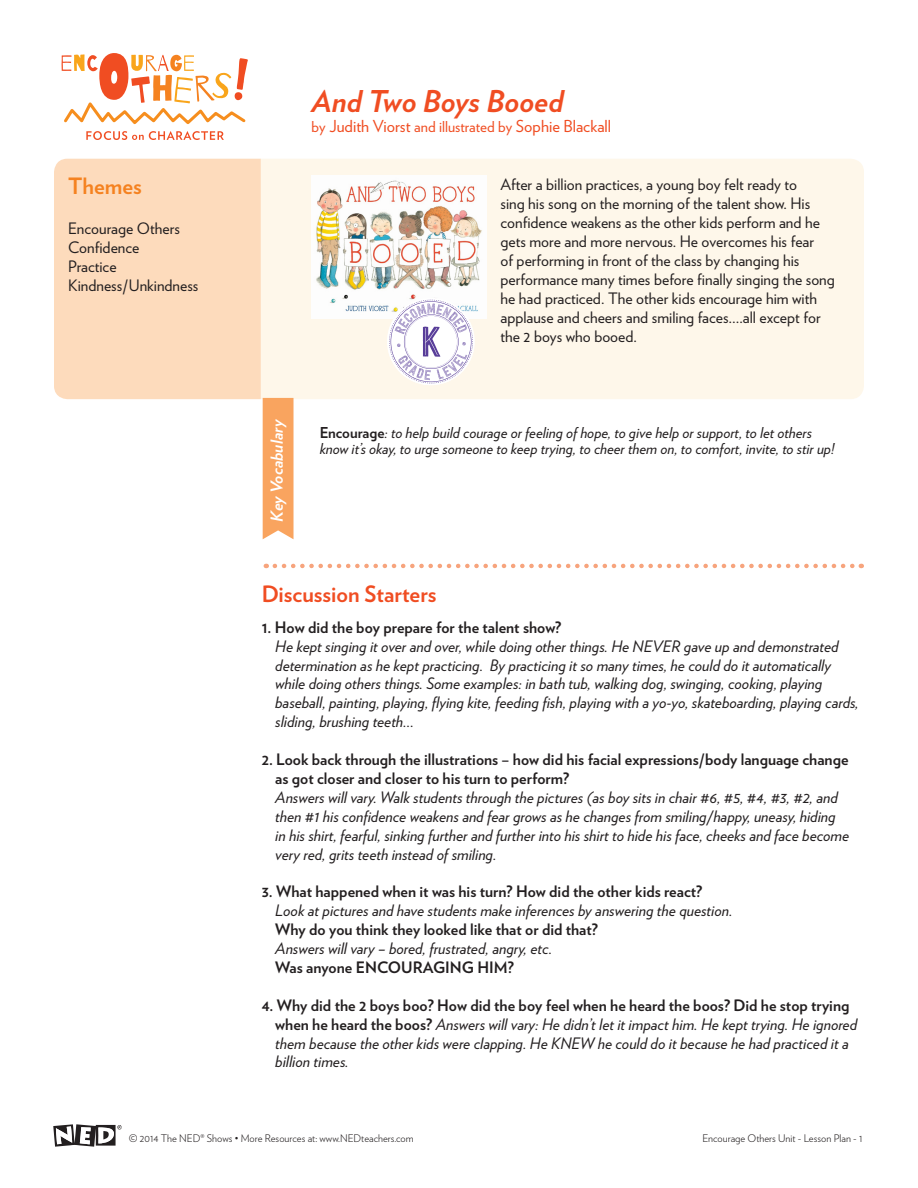
<style>
.page{position:relative;width:918px;height:1188px;background:#fff}
.page>*{position:absolute;margin:0;border:0;box-sizing:border-box;transform-origin:0 0}
.t1{font:italic 700 30px "Verlag";color:#f04d22}
.t2{font:700 22.5px "Verlag";color:#f04d22}
.t3{font:700 22.5px "Verlag";color:#f58220}
.t4{font:italic 700 16.65px "Verlag";color:#fff}
.t5{font:16.5px "Verlag";color:#f04d22}
.t6{font:italic 15.75px/18.9px "Verlag";color:#231f20}
.t7{font:15.75px/18.9px "Verlag";color:#231f20}
.t8{font:700 15.75px/18.9px "Verlag";color:#231f20}
.t9{font:italic 15px/16.5px "Verlag";color:#231f20}
.t10{font:300 10.5px "Verlag";color:#231f20}
.s1{font-size:15px}
.s2{font-weight:700;font-style:normal}
</style>
<div class="page">
<svg style="left:61px;top:53px;width:187px;height:87px"></svg>
<div style="left:261px;top:159px;width:603px;height:240px;background:#fef7ea"></div>
<div style="left:54px;top:159px;width:207px;height:240px;background:#fddbbc"></div>
<img style="left:312px;top:176px;width:174px;height:142px">
<div style="left:263px;top:398px;width:31px;height:141px;background:#f9a45f"></div>
<svg style="left:275px;top:564px;width:587px;height:4px"></svg>
<svg style="left:389px;top:300px;width:84px;height:84px"></svg>
<svg style="left:53px;top:1124px;width:69px;height:23px"></svg>
<h2 class="t3" style="left:68px;top:168px;width:75px">Themes</h2>
<p class="t7" style="left:68px;top:218px;width:132px">Encourage Others<br>Confidence<br>Practice<br>Kindness/Unkindness</p>
<h1 class="t1" style="left:312px;top:78px;width:254px">And Two Boys Booed</h1>
<p class="t5" style="left:312px;top:114px;width:301px"><span class="s1">by</span> Judith Viorst <span class="s1">and illustrated by</span> Sophie Blackall</p>
<p class="t4" style="left:264px;top:522px;width:104px;rotate:-90deg">Key Vocabulary</p>
<p class="t7" style="left:501px;top:174px;width:336px">After a billion practices, a young boy felt ready to<br>sing his song on the morning of the talent show. His confidence weakens as the other kids perform and he gets more and more nervous. He overcomes his fear<br>of performing in front of the class by changing his performance many times before finally singing the song he had practiced. The other kids encourage him with applause and cheers and smiling faces….all except for the 2 boys who booed.</p>
<p class="t9" style="left:320px;top:423px;width:516px"><span class="s2">Encourage</span>: to help build courage or feeling of hope, to give help or support, to let others know it’s okay, to urge someone to keep trying, to cheer them on, to comfort, invite, to stir up!</p>
<h2 class="t2" style="left:262px;top:576px;width:176px">Discussion Starters</h2>
<p class="t8" style="left:262px;top:617px;width:301px">1. How did the boy prepare for the talent show?</p>
<p class="t6" style="left:275px;top:636px;width:585px">He kept singing it over and over, while doing other things. He NEVER gave up and demonstrated determination as he kept practicing. By practicing it so many times, he could do it automatically while doing others things. Some examples: in bath tub, walking dog, swinging, cooking, playing baseball, painting, playing, flying kite, feeding fish, playing with a yo-yo, skateboarding, playing cards, sliding, brushing teeth…</p>
<p class="t8" style="left:275px;top:749px;width:575px;text-indent:-13px">2. Look back through the illustrations – how did his facial expressions/body language change as got closer and closer to his turn to perform?</p>
<p class="t6" style="left:275px;top:787px;width:576px">Answers will vary. Walk students through the pictures (as boy sits in chair #6, #5, #4, #3, #2, and then #1 his confidence weakens and fear grows as he changes from smiling/happy, uneasy, hiding in his shirt, fearful, sinking further and further into his shirt to hide his face, cheeks and face become very red, grits teeth instead of smiling.</p>
<p class="t8" style="left:262px;top:881px;width:442px">3. What happened when it was his turn? How did the other kids react?</p>
<p class="t6" style="left:275px;top:900px;width:459px">Look at pictures and have students make inferences by answering the question.</p>
<p class="t8" style="left:275px;top:919px;width:324px">Why do you think they looked like that or did that?</p>
<p class="t6" style="left:275px;top:938px;width:278px">Answers will vary – bored, frustrated, angry, etc.</p>
<p class="t8" style="left:275px;top:957px;width:240px">Was anyone ENCOURAGING HIM?</p>
<p class="t6" style="left:275px;top:995px;width:583px;text-indent:-13px"><span class="s2">4. Why did the 2 boys boo? How did the boy feel when he heard the boos? Did he stop trying when he heard the boos?</span> Answers will vary: He didn’t let it impact him. He kept trying. He ignored them because the other kids were clapping. He KNEW he could do it because he had practiced it a billion times.</p>
<p class="t10" style="left:129px;top:1131px;width:286px">© 2014 The NED® Shows • More Resources at: www.NEDteachers.com</p>
<p class="t10" style="left:702px;top:1131px;width:162px">Encourage Others Unit - Lesson Plan - 1</p>
</div>
